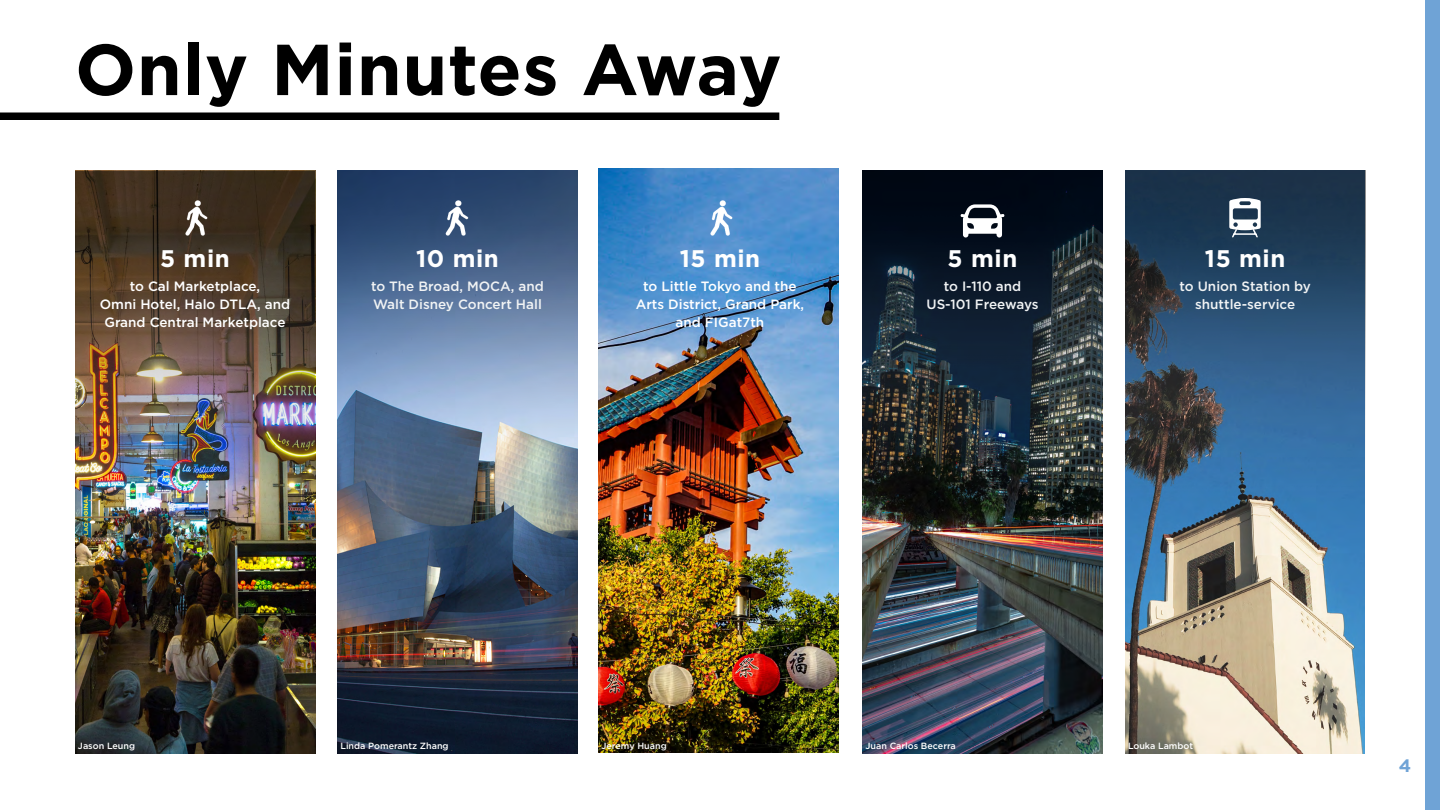
<style>
.page{position:relative;width:1440px;height:810px;background:#fff}
.page>*{position:absolute;margin:0;border:0;box-sizing:border-box;transform-origin:0 0}
.t1{font:700 72px "Gotham";letter-spacing:.01em;color:#000}
.t2{font:700 24px "Gotham";letter-spacing:.025em;color:#fff}
.t3{font:700 18px "Gotham";color:#6fa3d6}
.t4{font:500 13.5px/18px "Gotham";color:#fff;text-align:center}
.t5{font:500 13.5px/18px "Gotham";color:#f1f3f4;text-align:center}
.t6{font:500 9px "Gotham";color:#fff}
</style>
<div class="page">
<div style="left:0;top:112px;width:779px;height:8px;background:#000"></div>
<div style="left:1425px;top:0;width:15px;height:810px;background:#6fa3d6"></div>
<img style="left:1125px;top:170px;width:240px;height:584px">
<img style="left:862px;top:170px;width:240px;height:584px">
<img style="left:598px;top:169px;width:240px;height:583px">
<img style="left:1125px;top:171px;width:240px;height:351px">
<img style="left:862px;top:171px;width:240px;height:351px">
<img style="left:338px;top:170px;width:240px;height:584px">
<img style="left:338px;top:171px;width:240px;height:351px">
<img style="left:75px;top:170px;width:240px;height:584px">
<img style="left:75px;top:171px;width:240px;height:351px">
<svg style="left:429px;top:193px;width:52px;height:45px;background:#486083"></svg>
<svg style="left:693px;top:193px;width:53px;height:45px;background:#659cd3"></svg>
<svg style="left:168px;top:193px;width:53px;height:45px;background:#54473b"></svg>
<svg style="left:961px;top:204px;width:43px;height:34px"></svg>
<svg style="left:1229px;top:198px;width:32px;height:41px"></svg>
<h1 class="t1" style="left:75px;top:22px;width:708px">Only Minutes Away</h1>
<h2 class="t2" style="left:160px;top:243px;width:71px">5 min</h2>
<p class="t4" style="left:100px;top:277px;width:192px">to Cal Marketplace,<br>Omni Hotel, Halo DTLA, and<br>Grand Central Marketplace</p>
<h2 class="t2" style="left:416px;top:243px;width:84px">10 min</h2>
<p class="t5" style="left:371px;top:277px;width:174px;text-align:left">to The Broad, MOCA, and<br>Walt Disney Concert Hall</p>
<h2 class="t2" style="left:680px;top:243px;width:82px">15 min</h2>
<p class="t4" style="left:636px;top:277px;width:170px">to Little Tokyo and the<br>Arts District, Grand Park, and FIGat7th</p>
<h2 class="t2" style="left:948px;top:243px;width:71px">5 min</h2>
<p class="t5" style="left:926px;top:277px;width:114px">to I-110 and<br>US-101 Freeways</p>
<h2 class="t2" style="left:1205px;top:243px;width:82px">15 min</h2>
<p class="t5" style="left:1180px;top:277px;width:133px">to Union Station by shuttle-service</p>
<p class="t6" style="left:78px;top:740px;width:59px">Jason Leung</p>
<p class="t6" style="left:340px;top:740px;width:110px">Linda Pomerantz Zhang</p>
<p class="t6" style="left:602px;top:740px;width:67px">Jeremy Huang</p>
<p class="t6" style="left:865px;top:740px;width:92px">Juan Carlos Becerra</p>
<p class="t6" style="left:1128px;top:740px;width:67px">Louka Lambot</p>
<h3 class="t3" style="left:1399px;top:754px;width:14px">4</h3>
</div>
